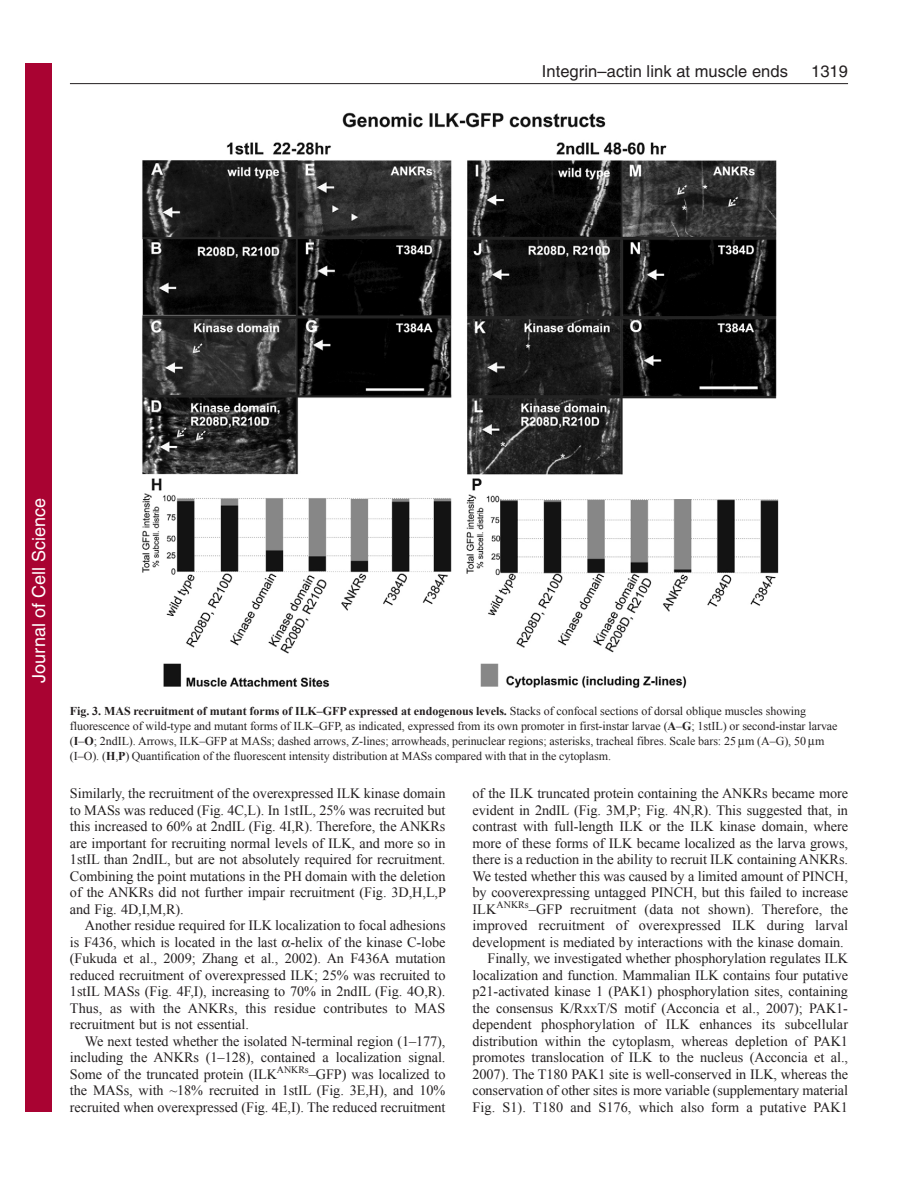
<style>
.page{position:relative;width:918px;height:1188px;background:#fff}
.page>*{position:absolute;margin:0;border:0;box-sizing:border-box;transform-origin:0 0}
.t1{font:18px "Helvetica";color:#fff}
.t2{font:16.5px "Helvetica";letter-spacing:.005em;color:#231f20}
.t3{font:14.25px/16.5px "Times New Roman";letter-spacing:-.005em;color:#231f20;text-align:justify}
.t4{font:12px/15px "Times New Roman";letter-spacing:-.005em;color:#231f20}
.s1{font-weight:700}
</style>
<div class="page">
<hr style="left:70px;top:83px;width:778px;height:1px;background:#231f20">
<img style="left:142px;top:112px;width:637px;height:577px">
<div style="left:26px;top:64px;width:26px;height:1048px;background:#a90332"></div>
<p class="t2" style="left:542px;top:65px;width:248px">Integrin–actin link at muscle ends</p>
<p class="t2" style="left:811px;top:65px;width:38px">1319</p>
<p class="t1" style="left:28px;top:683px;width:186px;rotate:-90deg">Journal of Cell Science</p>
<p class="t4" style="left:70px;top:703px;width:769px"><span class="s1">Fig. 3. MAS recruitment of mutant forms of ILK–GFP expressed at endogenous levels.</span> Stacks of confocal sections of dorsal oblique muscles showing fluorescence of wild-type and mutant forms of ILK–GFP, as indicated, expressed from its own promoter in first-instar larvae (<span class="s1">A</span>–<span class="s1">G</span>; 1stIL) or second-instar larvae (<span class="s1">I</span>–<span class="s1">O</span>; 2ndIL). Arrows, ILK–GFP at MASs; dashed arrows, Z-lines; arrowheads, perinuclear regions; asterisks, tracheal fibres. Scale bars: 25 m (A–G), 50 m (I–O). (<span class="s1">H</span>,<span class="s1">P</span>) Quantification of the fluorescent intensity distribution at MASs compared with that in the cytoplasm.</p>
<p class="t3" style="left:70px;top:785px;width:378px">Similarly, the recruitment of the overexpressed ILK kinase domain to MASs was reduced (Fig. 4C,L). In 1stIL, 25% was recruited but this increased to 60% at 2ndIL (Fig. 4I,R). Therefore, the ANKRs are important for recruiting normal levels of ILK, and more so in 1stIL than 2ndIL, but are not absolutely required for recruitment.<br>Combining the point mutations in the PH domain with the deletion of the ANKRs did not further impair recruitment (Fig. 3D,H,L,P and Fig. 4D,I,M,R).</p>
<p class="t3" style="left:70px;top:917px;width:377px;text-indent:15px">Another residue required for ILK localization to focal adhesions is F436, which is located in the last -helix of the kinase C-lobe (Fukuda et al., 2009; Zhang et al., 2002). An F436A mutation reduced recruitment of overexpressed ILK; 25% was recruited to 1stIL MASs (Fig. 4F,I), increasing to 70% in 2ndIL (Fig. 4O,R).<br>Thus, as with the ANKRs, this residue contributes to MAS recruitment but is not essential.</p>
<p class="t3" style="left:70px;top:1032px;width:377px;text-indent:15px">We next tested whether the isolated N-terminal region (1–177), including the ANKRs (1–128), contained a localization signal.<br>Some of the truncated protein (ILK<sup>ANKRs</sup>–GFP) was localized to the MASs, with ~18% recruited in 1stIL (Fig. 3E,H), and 10% recruited when overexpressed (Fig. 4E,I). The reduced recruitment</p>
<p class="t3" style="left:472px;top:785px;width:377px;text-align:right">of the ILK truncated protein containing the ANKRs became more evident in 2ndIL (Fig. 3M,P; Fig. 4N,R). This suggested that, in contrast with full-length ILK or the ILK kinase domain, where more of these forms of ILK became localized as the larva grows, there is a reduction in the ability to recruit ILK containing ANKRs.<br>We tested whether this was caused by a limited amount of PINCH, by cooverexpressing untagged PINCH, but this failed to increase ILK<sup>ANKRs</sup>–GFP recruitment (data not shown). Therefore, the improved recruitment of overexpressed ILK during larval development is mediated by interactions with the kinase domain.<br>Finally, we investigated whether phosphorylation regulates ILK localization and function. Mammalian ILK contains four putative p21-activated kinase 1 (PAK1) phosphorylation sites, containing the consensus K/RxxT/S motif (Acconcia et al., 2007); PAK1- dependent phosphorylation of ILK enhances its subcellular distribution within the cytoplasm, whereas depletion of PAK1 promotes translocation of ILK to the nucleus (Acconcia et al., 2007). The T180 PAK1 site is well-conserved in ILK, whereas the conservation of other sites is more variable (supplementary material Fig. S1). T180 and S176, which also form a putative PAK1</p>
</div>
